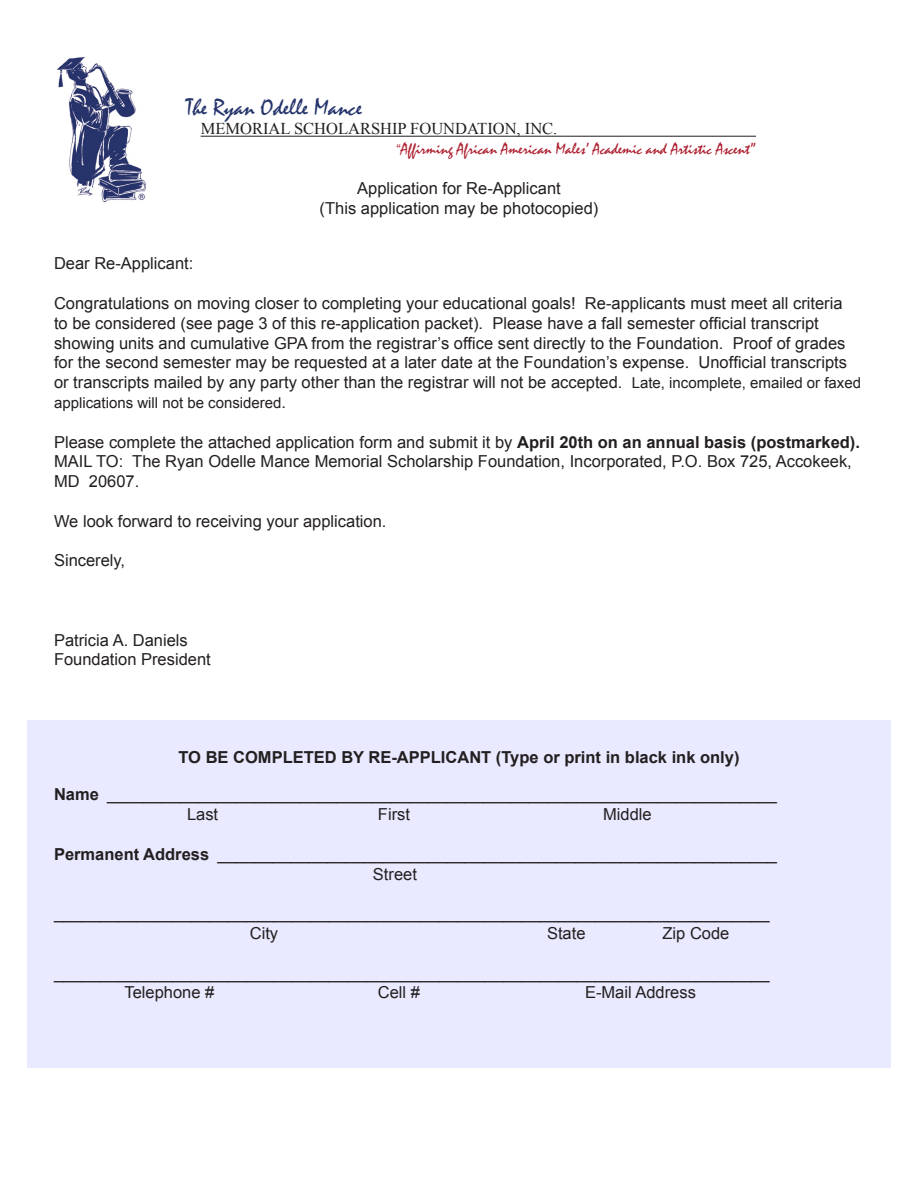
<style>
.page{position:relative;width:918px;height:1188px;background:#fff}
.page>*{position:absolute;margin:0;border:0;box-sizing:border-box;transform-origin:0 0}
.t1{font:24px "Mistral";color:#25346b}
.t2{font:16.5px/19.8px "Arial";color:#231f20}
.t3{font:16.5px "Mistral";color:#ad1f2f}
.t4{font:700 16.5px "Arial";color:#231f20}
.t5{font:16.5px "Times New Roman";color:#231f20}
.t6{font:15px "Arial";color:#231f20}
.s1{font-family:"Arial";font-size:13.5px}
.s2{font-size:15px}
.s3{font-size:16.5px}
.s4{font-weight:700}
</style>
<div class="page">
<div style="left:27px;top:720px;width:864px;height:347px;background:#e9e9ff"></div>
<hr style="left:201px;top:136px;width:555px;height:1px;background:#231f20">
<img style="left:57px;top:56px;width:89px;height:147px">
<p class="t1" style="left:186px;top:93px;width:177px">The Ryan Odelle Mance</p>
<p class="t5" style="left:201px;top:118px;width:358px">MEMORIAL SCHOLARSHIP FOUNDATION, INC.</p>
<p class="t3" style="left:396px;top:139px;width:361px"><span class="s1">“</span>Affirming African American Males’ Academic and Artistic Ascent”</p>
<p class="t2" style="left:357px;top:178px;width:205px">Application for Re-Applicant</p>
<p class="t2" style="left:320px;top:198px;width:280px">(This application may be photocopied)</p>
<p class="t2" style="left:54px;top:254px;width:141px">Dear Re-Applicant:</p>
<p class="t2" style="left:54px;top:293px;width:809px">Congratulations on moving closer to completing your educational goals! Re-applicants must meet all criteria<br>to be considered (see page 3 of this re-application packet). Please have a fall semester official transcript showing units and cumulative GPA from the registrar’s office sent directly to the Foundation. Proof of grades for the second semester may be requested at a later date at the Foundation’s expense. Unofficial transcripts or transcripts mailed by any party other than the registrar will not be accepted. <span class="s2">Late, incomplete, emailed or faxed</span></p>
<p class="t6" style="left:54px;top:393px;width:234px">applications will not be considered<span class="s3">.</span></p>
<p class="t2" style="left:54px;top:432px;width:808px">Please complete the attached application form and submit it by <span class="s4">April 20th on an annual basis (postmarked).<br></span>MAIL TO: The Ryan Odelle Mance Memorial Scholarship Foundation, Incorporated, P.O. Box 725, Accokeek,<br>MD 20607.</p>
<p class="t2" style="left:54px;top:511px;width:334px">We look forward to receiving your application.</p>
<p class="t2" style="left:54px;top:551px;width:73px">Sincerely,</p>
<p class="t2" style="left:54px;top:630px;width:135px">Patricia A. Daniels</p>
<p class="t2" style="left:54px;top:650px;width:158px">Foundation President</p>
<p class="t4" style="left:178px;top:746px;width:563px">TO BE COMPLETED BY RE-APPLICANT (Type or print in black ink only)</p>
<p class="t2" style="left:54px;top:785px;width:724px"><span class="s4">Name</span> _________________________________________________________________________</p>
<p class="t2" style="left:187px;top:805px;width:33px">Last</p>
<p class="t2" style="left:378px;top:805px;width:34px">First</p>
<p class="t2" style="left:603px;top:805px;width:50px">Middle</p>
<p class="t2" style="left:54px;top:844px;width:725px"><span class="s4">Permanent Address</span> _____________________________________________________________</p>
<p class="t2" style="left:373px;top:864px;width:46px">Street</p>
<p class="t2" style="left:54px;top:904px;width:717px">______________________________________________________________________________</p>
<p class="t2" style="left:250px;top:923px;width:30px">City</p>
<p class="t2" style="left:547px;top:923px;width:40px">State</p>
<p class="t2" style="left:663px;top:923px;width:68px">Zip Code</p>
<p class="t2" style="left:54px;top:963px;width:717px">______________________________________________________________________________</p>
<p class="t2" style="left:125px;top:983px;width:91px">Telephone #</p>
<p class="t2" style="left:378px;top:983px;width:44px">Cell #</p>
<p class="t2" style="left:585px;top:983px;width:112px">E-Mail Address</p>
</div>
